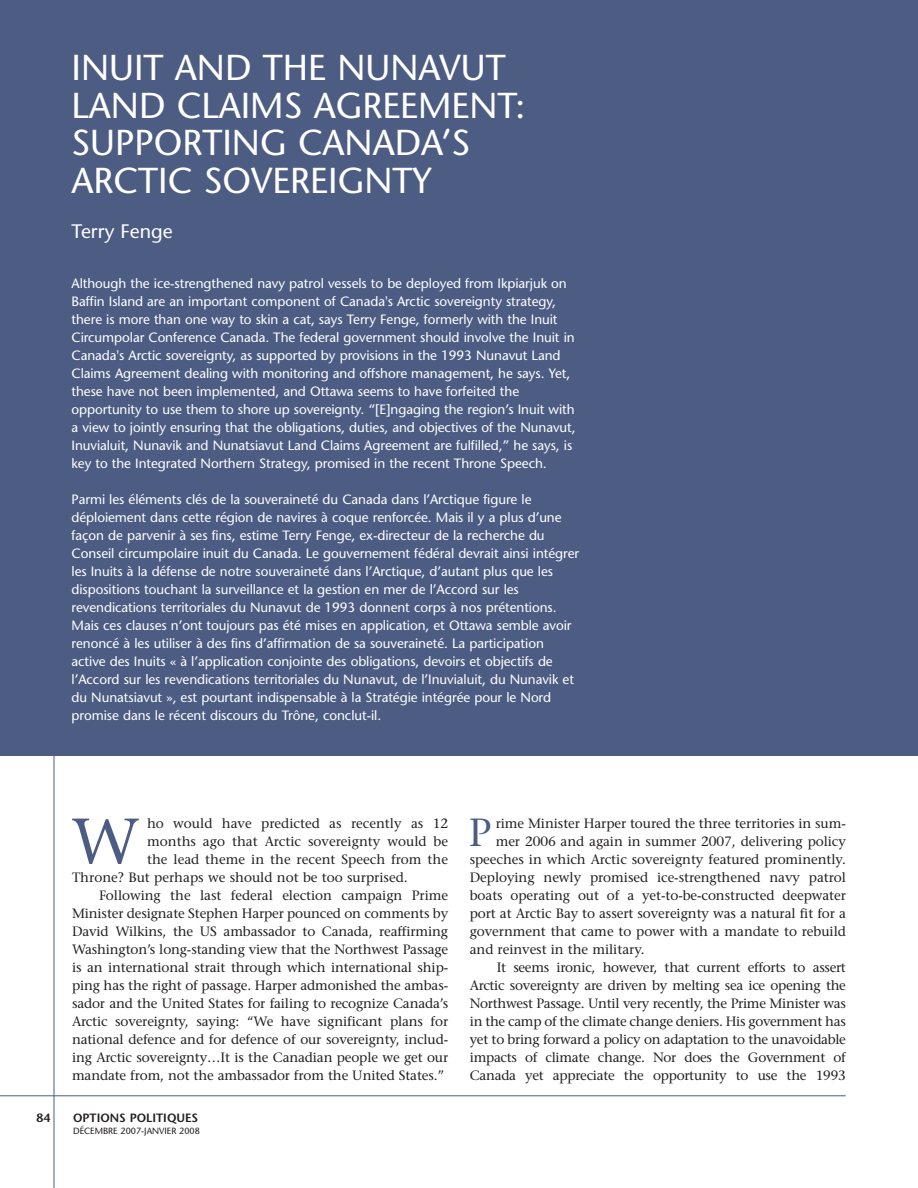
<style>
.page{position:relative;width:918px;height:1188px;background:#fff}
.page>*{position:absolute;margin:0;border:0;box-sizing:border-box;transform-origin:0 0}
.t1{font:64.8px "Stone Serif";color:#4c5c83}
.t2{font:39.15px "Stone Serif";color:#4c5c83}
.t3{font:36px/37.5px "Stone Sans";color:#fff}
.t4{font:19.5px "Stone Sans";color:#fff}
.t5{font:13.5px/18px "Stone Sans";letter-spacing:-.005em;color:#fff}
.t6{font:13.5px "Stone Serif";letter-spacing:-.01em;color:#231f20}
.t7{font:600 12px "Stone Sans";color:#231f20}
.t8{font:9px "Stone Sans";color:#231f20}
</style>
<div class="page">
<hr style="left:54px;top:0;width:1px;height:1188px;background:#4c5c83">
<hr style="left:0;top:1095px;width:846px;height:1px;background:#4c5c83">
<div style="left:0;top:0;width:918px;height:756px;background:#4c5c83"></div>
<h3 class="t3" style="left:72px;top:53px;width:455px">INUIT AND THE NUNAVUT<br>LAND CLAIMS AGREEMENT:<br>SUPPORTING CANADA’S<br>ARCTIC SOVEREIGNTY</h3>
<h3 class="t4" style="left:72px;top:224px;width:103px">Terry Fenge</h3>
<p class="t5" style="left:72px;top:276px;width:506px">Although the ice-strengthened navy patrol vessels to be deployed from Ikpiarjuk on Baffin Island are an important component of Canada's Arctic sovereignty strategy, there is more than one way to skin a cat, says Terry Fenge, formerly with the Inuit Circumpolar Conference Canada. The federal government should involve the Inuit in Canada's Arctic sovereignty, as supported by provisions in the 1993 Nunavut Land Claims Agreement dealing with monitoring and offshore management, he says. Yet, these have not been implemented, and Ottawa seems to have forfeited the opportunity to use them to shore up sovereignty. “[E]ngaging the region’s Inuit with a view to jointly ensuring that the obligations, duties, and objectives of the Nunavut, Inuvialuit, Nunavik and Nunatsiavut Land Claims Agreement are fulfilled,” he says, is key to the Integrated Northern Strategy, promised in the recent Throne Speech.</p>
<p class="t5" style="left:72px;top:492px;width:509px">Parmi les éléments clés de la souveraineté du Canada dans l’Arctique figure le déploiement dans cette région de navires à coque renforcée. Mais il y a plus d’une façon de parvenir à ses fins, estime Terry Fenge, ex-directeur de la recherche du Conseil circumpolaire inuit du Canada. Le gouvernement fédéral devrait ainsi intégrer les Inuits à la défense de notre souveraineté dans l’Arctique, d’autant plus que les dispositions touchant la surveillance et la gestion en mer de l’Accord sur les revendications territoriales du Nunavut de 1993 donnent corps à nos prétentions.<br>Mais ces clauses n’ont toujours pas été mises en application, et Ottawa semble avoir renoncé à les utiliser à des fins d’affirmation de sa souveraineté. La participation active des Inuits « à l’application conjointe des obligations, devoirs et objectifs de l’Accord sur les revendications territoriales du Nunavut, de l’Inuvialuit, du Nunavik et du Nunatsiavut », est pourtant indispensable à la Stratégie intégrée pour le Nord promise dans le récent discours du Trône, conclut-il.</p>
<p class="t7" style="left:37px;top:1113px;width:15px">84</p>
<h1 class="t1" style="left:71px;top:816px;width:70px">W</h1>
<p class="t6" style="left:147px;top:818px;width:303px">ho would have predicted as recently as 12</p>
<p class="t6" style="left:147px;top:836px;width:303px">months ago that Arctic sovereignty would be</p>
<p class="t6" style="left:147px;top:854px;width:303px">the lead theme in the recent Speech from the</p>
<p class="t6" style="left:72px;top:872px;width:337px">Throne? But perhaps we should not be too surprised.</p>
<p class="t6" style="left:99px;top:890px;width:351px">Following the last federal election campaign Prime</p>
<p class="t6" style="left:72px;top:908px;width:378px">Minister designate Stephen Harper pounced on comments by</p>
<p class="t6" style="left:72px;top:926px;width:378px">David Wilkins, the US ambassador to Canada, reaffirming</p>
<p class="t6" style="left:72px;top:944px;width:378px">Washington’s long-standing view that the Northwest Passage</p>
<p class="t6" style="left:72px;top:962px;width:378px">is an international strait through which international ship-</p>
<p class="t6" style="left:72px;top:980px;width:378px">ping has the right of passage. Harper admonished the ambas-</p>
<p class="t6" style="left:72px;top:998px;width:378px">sador and the United States for failing to recognize Canada’s</p>
<p class="t6" style="left:72px;top:1016px;width:378px">Arctic sovereignty, saying: “We have significant plans for</p>
<p class="t6" style="left:72px;top:1034px;width:378px">national defence and for defence of our sovereignty, includ-</p>
<p class="t6" style="left:72px;top:1052px;width:378px">ing Arctic sovereignty…It is the Canadian people we get our</p>
<p class="t6" style="left:72px;top:1070px;width:374px">mandate from, not the ambassador from the United States.”</p>
<p class="t7" style="left:73px;top:1113px;width:127px">OPTIONS POLITIQUES</p>
<p class="t8" style="left:73px;top:1127px;width:128px">DÉCEMBRE 2007-JANVIER 2008</p>
<h2 class="t2" style="left:469px;top:817px;width:24px">P</h2>
<p class="t6" style="left:496px;top:818px;width:352px">rime Minister Harper toured the three territories in sum-</p>
<p class="t6" style="left:496px;top:836px;width:352px">mer 2006 and again in summer 2007, delivering policy</p>
<p class="t6" style="left:470px;top:854px;width:378px">speeches in which Arctic sovereignty featured prominently.</p>
<p class="t6" style="left:470px;top:872px;width:378px">Deploying newly promised ice-strengthened navy patrol</p>
<p class="t6" style="left:470px;top:890px;width:378px">boats operating out of a yet-to-be-constructed deepwater</p>
<p class="t6" style="left:470px;top:908px;width:378px">port at Arctic Bay to assert sovereignty was a natural fit for a</p>
<p class="t6" style="left:470px;top:926px;width:378px">government that came to power with a mandate to rebuild</p>
<p class="t6" style="left:470px;top:944px;width:176px">and reinvest in the military.</p>
<p class="t6" style="left:497px;top:962px;width:351px">It seems ironic, however, that current efforts to assert</p>
<p class="t6" style="left:470px;top:980px;width:378px">Arctic sovereignty are driven by melting sea ice opening the</p>
<p class="t6" style="left:470px;top:998px;width:378px">Northwest Passage. Until very recently, the Prime Minister was</p>
<p class="t6" style="left:470px;top:1016px;width:378px">in the camp of the climate change deniers. His government has</p>
<p class="t6" style="left:470px;top:1034px;width:378px">yet to bring forward a policy on adaptation to the unavoidable</p>
<p class="t6" style="left:470px;top:1052px;width:378px">impacts of climate change. Nor does the Government of</p>
<p class="t6" style="left:470px;top:1070px;width:378px">Canada yet appreciate the opportunity to use the 1993</p>
</div>
